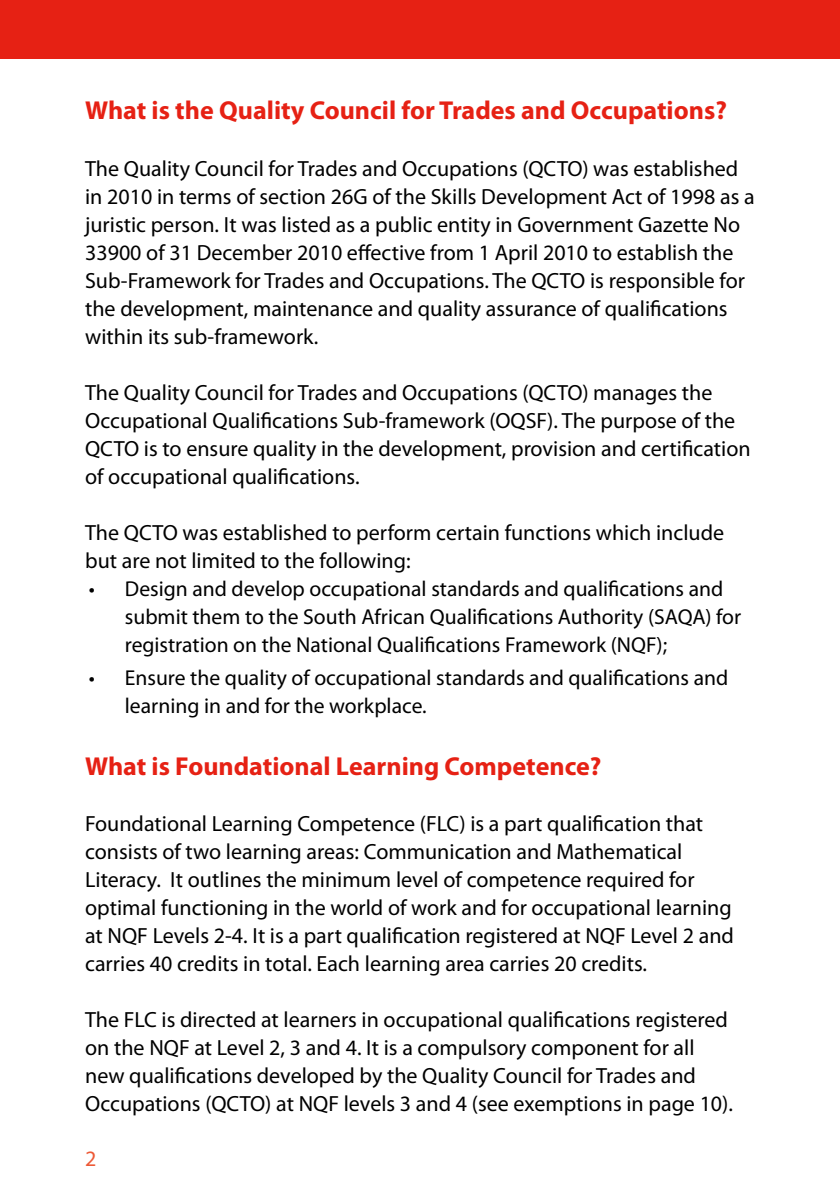
<style>
.page{position:relative;width:840px;height:1191px;background:#fff}
.page>*{position:absolute;margin:0;border:0;box-sizing:border-box;transform-origin:0 0}
.t1{font:700 26px "Myriad Pro";color:#e62114}
.t2{font:22px/28px "Myriad Pro";color:#000}
.t3{font:22px "Myriad Pro";color:#ed5936}
.t4{font:21.6px/28px "Myriad Pro";color:#000}
</style>
<div class="page">
<div style="left:0;top:0;width:839px;height:59px;background:#e62114"></div>
<p class="t1" style="left:85px;top:94px;width:643px">What is the Quality Council for Trades and Occupations?</p>
<p class="t2" style="left:85px;top:154px;width:670px">The Quality Council for Trades and Occupations (QCTO) was established in 2010 in terms of section 26G of the Skills Development Act of 1998 as a juristic person. It was listed as a public entity in Government Gazette No 33900 of 31 December 2010 effective from 1 April 2010 to establish the Sub-Framework for Trades and Occupations. The QCTO is responsible for the development, maintenance and quality assurance of qualifications within its sub-framework.</p>
<p class="t2" style="left:85px;top:378px;width:666px">The Quality Council for Trades and Occupations (QCTO) manages the Occupational Qualifications Sub-framework (OQSF). The purpose of the QCTO is to ensure quality in the development, provision and certification of occupational qualifications.</p>
<p class="t2" style="left:85px;top:518px;width:640px">The QCTO was established to perform certain functions which include but are not limited to the following:</p>
<p class="t4" style="left:125px;top:574px;width:617px;text-indent:-36px">• Design and develop occupational standards and qualifications and submit them to the South African Qualifications Authority (SAQA) for registration on the National Qualifications Framework (NQF);</p>
<p class="t4" style="left:125px;top:664px;width:604px;text-indent:-36px">• Ensure the quality of occupational standards and qualifications and learning in and for the workplace.</p>
<p class="t1" style="left:85px;top:749px;width:517px">What is Foundational Learning Competence?</p>
<p class="t2" style="left:85px;top:809px;width:650px">Foundational Learning Competence (FLC) is a part qualification that consists of two learning areas: Communication and Mathematical Literacy. It outlines the minimum level of competence required for optimal functioning in the world of work and for occupational learning at NQF Levels 2-4. It is a part qualification registered at NQF Level 2 and carries 40 credits in total. Each learning area carries 20 credits.</p>
<p class="t2" style="left:85px;top:1005px;width:649px">The FLC is directed at learners in occupational qualifications registered on the NQF at Level 2, 3 and 4. It is a compulsory component for all new qualifications developed by the Quality Council for Trades and Occupations (QCTO) at NQF levels 3 and 4 (see exemptions in page 10).</p>
<p class="t3" style="left:85px;top:1145px;width:13px">2</p>
</div>
